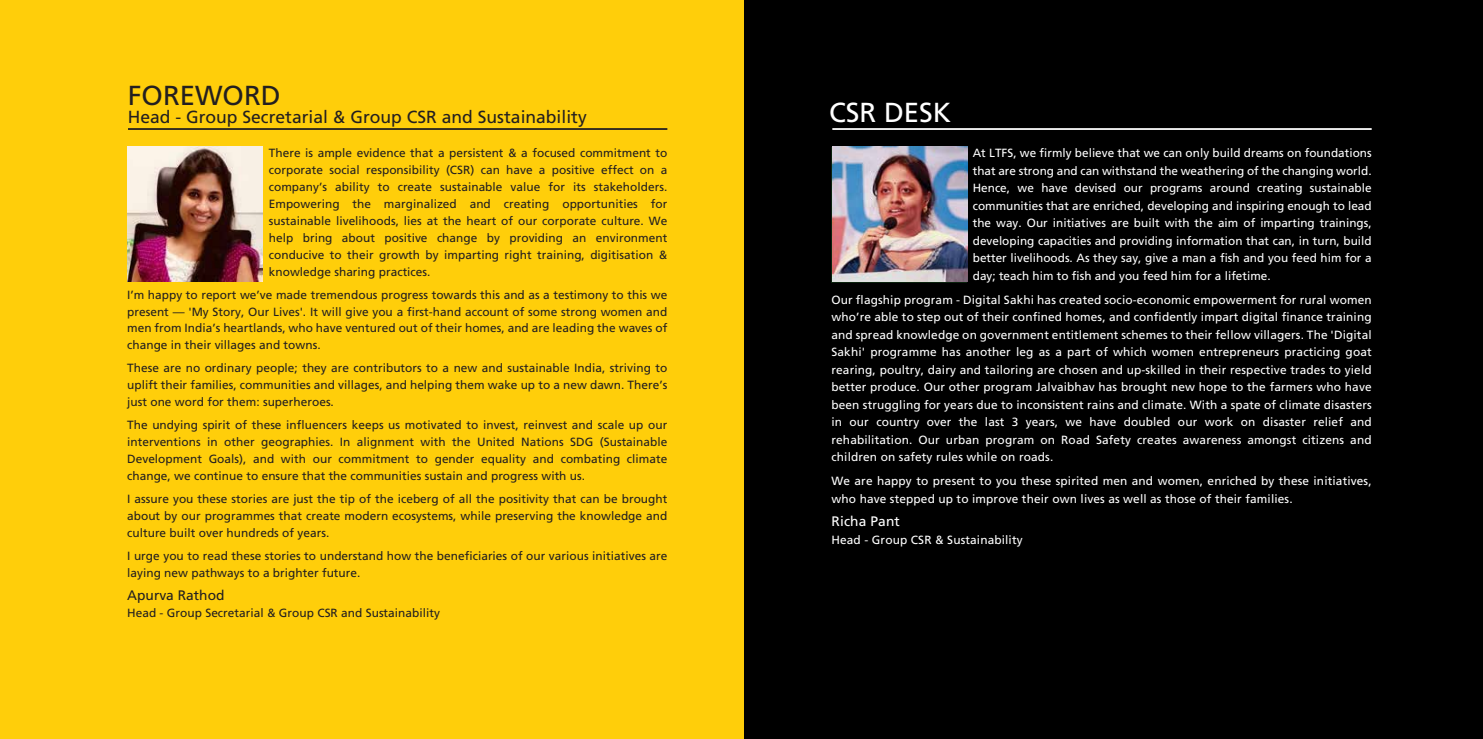
<style>
.page{position:relative;width:1483px;height:739px;background:#fff}
.page>*{position:absolute;margin:0;border:0;box-sizing:border-box;transform-origin:0 0}
.t1{font:27.5px "Frutiger LT Pro";color:#231f20}
.t2{font:27.5px "Frutiger LT Pro";color:#fff}
.t3{font:17.5px "Frutiger LT Pro";color:#231f20}
.t4{font:13.75px "Frutiger LT Pro";color:#231f20}
.t5{font:13.75px "Frutiger LT Pro";letter-spacing:.01em;color:#fff}
.t6{font:11.88px/16.9px "Frutiger LT Pro";color:#231f20;text-align:justify}
.t7{font:11.88px/17.5px "Frutiger LT Pro";letter-spacing:.01em;color:#fff;text-align:justify}
</style>
<div class="page">
<div style="left:743px;top:0;width:740px;height:739px;background:#000"></div>
<div style="left:0;top:0;width:743px;height:739px;background:#ffce0a"></div>
<svg style="left:832px;top:128px;width:539px;height:2px"></svg>
<svg style="left:128px;top:128px;width:539px;height:2px"></svg>
<img style="left:128px;top:147px;width:135px;height:135px">
<img style="left:832px;top:147px;width:135px;height:135px">
<h1 class="t1" style="left:128px;top:79px;width:154px">FOREWORD</h1>
<h2 class="t3" style="left:128px;top:106px;width:460px">Head - Group Secretarial &amp; Group CSR and Sustainability</h2>
<p class="t6" style="left:269px;top:145px;width:400px">There is ample evidence that a persistent &amp; a focused commitment to corporate social responsibility (CSR) can have a positive effect on a company’s ability to create sustainable value for its stakeholders.<br>Empowering the marginalized and creating opportunities for sustainable livelihoods, lies at the heart of our corporate culture. We help bring about positive change by providing an environment conducive to their growth by imparting right training, digitisation &amp; knowledge sharing practices.</p>
<p class="t6" style="left:127px;top:286px;width:542px">I’m happy to report we’ve made tremendous progress towards this and as a testimony to this we present — 'My Story, Our Lives'. It will give you a first-hand account of some strong women and men from India’s heartlands, who have ventured out of their homes, and are leading the waves of change in their villages and towns.</p>
<p class="t6" style="left:127px;top:360px;width:542px">These are no ordinary people; they are contributors to a new and sustainable India, striving to uplift their families, communities and villages, and helping them wake up to a new dawn. There’s just one word for them: superheroes.</p>
<p class="t6" style="left:127px;top:417px;width:542px">The undying spirit of these influencers keeps us motivated to invest, reinvest and scale up our interventions in other geographies. In alignment with the United Nations SDG (Sustainable Development Goals), and with our commitment to gender equality and combating climate change, we continue to ensure that the communities sustain and progress with us.</p>
<p class="t6" style="left:127px;top:490px;width:542px">I assure you these stories are just the tip of the iceberg of all the positivity that can be brought about by our programmes that create modern ecosystems, while preserving the knowledge and culture built over hundreds of years.</p>
<p class="t6" style="left:127px;top:547px;width:542px">I urge you to read these stories to understand how the beneficiaries of our various initiatives are laying new pathways to a brighter future.</p>
<p class="t4" style="left:127px;top:587px;width:99px">Apurva Rathod</p>
<p class="t6" style="left:127px;top:604px;width:314px">Head - Group Secretarial &amp; Group CSR and Sustainability</p>
<h1 class="t2" style="left:829px;top:97px;width:124px">CSR DESK</h1>
<p class="t7" style="left:972px;top:144px;width:400px">At LTFS, we firmly believe that we can only build dreams on foundations that are strong and can withstand the weathering of the changing world.<br>Hence, we have devised our programs around creating sustainable communities that are enriched, developing and inspiring enough to lead the way. Our initiatives are built with the aim of imparting trainings, developing capacities and providing information that can, in turn, build better livelihoods. As they say, give a man a fish and you feed him for a day; teach him to fish and you feed him for a lifetime.</p>
<p class="t7" style="left:831px;top:291px;width:542px">Our flagship program - Digital Sakhi has created socio-economic empowerment for rural women who’re able to step out of their confined homes, and confidently impart digital finance training and spread knowledge on government entitlement schemes to their fellow villagers. The 'Digital Sakhi' programme has another leg as a part of which women entrepreneurs practicing goat rearing, poultry, dairy and tailoring are chosen and up-skilled in their respective trades to yield better produce. Our other program Jalvaibhav has brought new hope to the farmers who have been struggling for years due to inconsistent rains and climate. With a spate of climate disasters in our country over the last 3 years, we have doubled our work on disaster relief and rehabilitation. Our urban program on Road Safety creates awareness amongst citizens and children on safety rules while on roads.</p>
<p class="t7" style="left:831px;top:472px;width:541px">We are happy to present to you these spirited men and women, enriched by these initiatives, who have stepped up to improve their own lives as well as those of their families.</p>
<p class="t5" style="left:831px;top:513px;width:70px">Richa Pant</p>
<p class="t7" style="left:831px;top:531px;width:193px">Head - Group CSR &amp; Sustainability</p>
</div>
